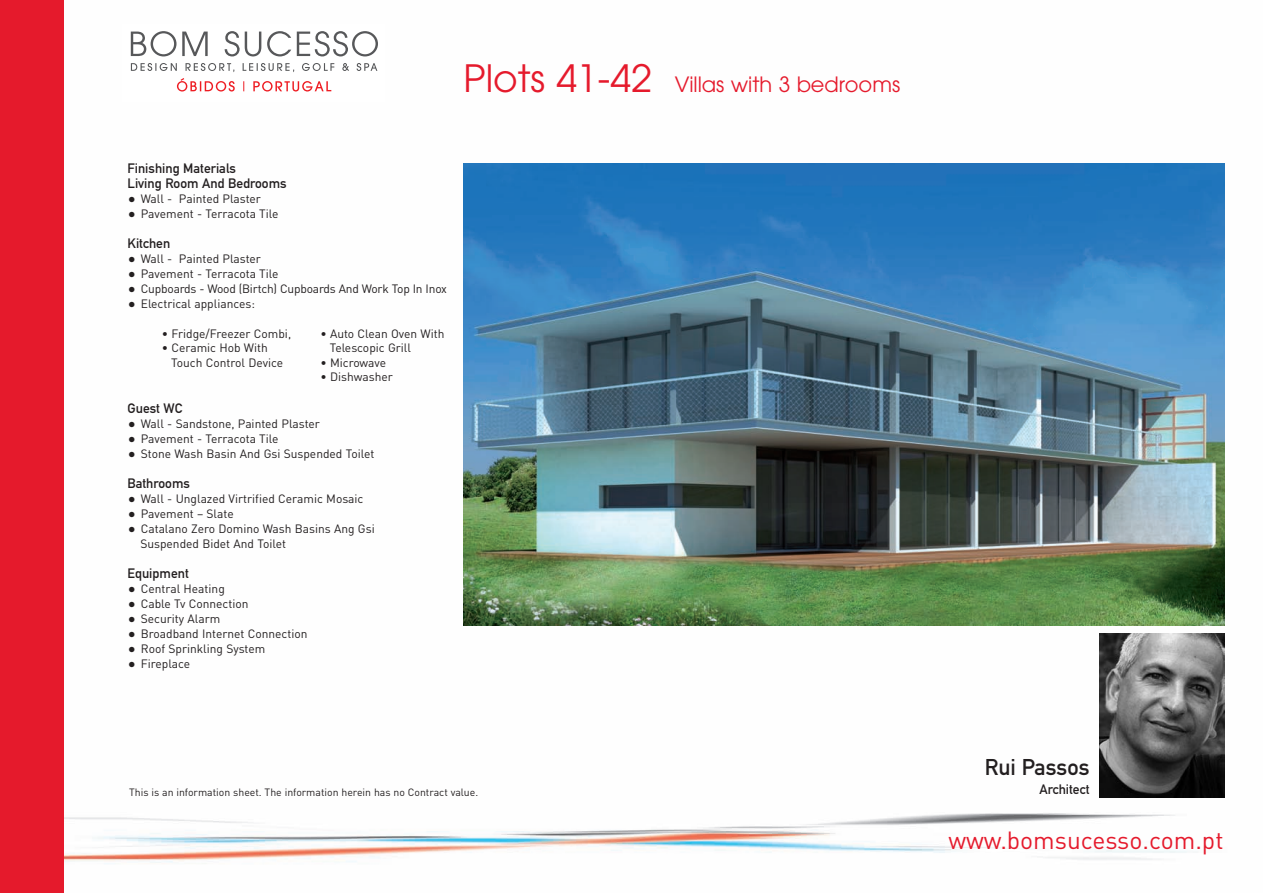
<style>
.page{position:relative;width:1263px;height:893px;background:#fff}
.page>*{position:absolute;margin:0;border:0;box-sizing:border-box;transform-origin:0 0}
.t1{font:24.6px "DIN";color:#e51a2c}
.t2{font:22.5px "DIN Mittelschrift";color:#231f20}
.t3{font:21px "Avant Garde";color:#e51a2c}
.t4{font:13.5px/15px "DIN Mittelschrift";color:#231f20}
.t5{font:12px/14.2px "DIN";color:#231f20}
.t6{font:10.5px "DIN";color:#231f20}
.s1{font-size:37.5px}
.s2{font-size:16.5px}
</style>
<div class="page">
<img style="left:64px;top:163px;width:1161px;height:701px">
<div style="left:0;top:0;width:64px;height:893px;background:#e51a2c"></div>
<img style="left:463px;top:164px;width:762px;height:461px">
<svg style="left:177px;top:78px;width:154px;height:14px"></svg>
<svg style="left:131px;top:63px;width:246px;height:9px"></svg>
<svg style="left:131px;top:31px;width:247px;height:25px"></svg>
<img style="left:1099px;top:634px;width:126px;height:163px">
<h3 class="t3" style="left:463px;top:76px;width:438px"><span class="s1">Plots 41-42</span> Villas with 3 bedrooms</h3>
<p class="t4" style="left:128px;top:162px;width:161px">Finishing Materials<br>Living Room And Bedrooms</p>
<p class="t5" style="left:128px;top:193px;width:135px"><span class="s2">•</span> Wall - Painted Plaster</p>
<p class="t5" style="left:128px;top:208px;width:152px"><span class="s2">•</span> Pavement - Terracota Tile</p>
<p class="t4" style="left:128px;top:237px;width:44px">Kitchen</p>
<p class="t5" style="left:128px;top:253px;width:135px"><span class="s2">•</span> Wall - Painted Plaster</p>
<p class="t5" style="left:128px;top:268px;width:152px"><span class="s2">•</span> Pavement - Terracota Tile</p>
<p class="t5" style="left:128px;top:283px;width:321px"><span class="s2">•</span> Cupboards - Wood (Birtch) Cupboards And Work Top In Inox</p>
<p class="t5" style="left:128px;top:298px;width:129px"><span class="s2">•</span> Electrical appliances:</p>
<p class="t5" style="left:162px;top:328px;width:131px">• Fridge/Freezer Combi,</p>
<p class="t5" style="left:171px;top:342px;width:113px;text-indent:-9px">• Ceramic Hob With<br>Touch Control Device</p>
<p class="t5" style="left:330px;top:328px;width:116px;text-indent:-9px">• Auto Clean Oven With<br>Telescopic Grill</p>
<p class="t5" style="left:320px;top:356px;width:67px">• Microwave</p>
<p class="t5" style="left:320px;top:371px;width:74px">• Dishwasher</p>
<p class="t4" style="left:128px;top:402px;width:56px">Guest WC</p>
<p class="t5" style="left:128px;top:418px;width:194px"><span class="s2">•</span> Wall - Sandstone, Painted Plaster</p>
<p class="t5" style="left:128px;top:433px;width:152px"><span class="s2">•</span> Pavement - Terracota Tile</p>
<p class="t5" style="left:128px;top:448px;width:248px"><span class="s2">•</span> Stone Wash Basin And Gsi Suspended Toilet</p>
<p class="t4" style="left:128px;top:477px;width:64px">Bathrooms</p>
<p class="t5" style="left:128px;top:493px;width:237px"><span class="s2">•</span> Wall - Unglazed Virtrified Ceramic Mosaic</p>
<p class="t5" style="left:128px;top:508px;width:108px"><span class="s2">•</span> Pavement – Slate</p>
<p class="t5" style="left:140px;top:523px;width:236px;line-height:15px;text-indent:-13px"><span class="s2">•</span> Catalano Zero Domino Wash Basins Ang Gsi<br>Suspended Bidet And Toilet</p>
<p class="t4" style="left:128px;top:567px;width:63px">Equipment</p>
<p class="t5" style="left:128px;top:583px;width:99px"><span class="s2">•</span> Central Heating</p>
<p class="t5" style="left:128px;top:598px;width:122px"><span class="s2">•</span> Cable Tv Connection</p>
<p class="t5" style="left:128px;top:613px;width:94px"><span class="s2">•</span> Security Alarm</p>
<p class="t5" style="left:128px;top:628px;width:181px"><span class="s2">•</span> Broadband Internet Connection</p>
<p class="t5" style="left:128px;top:643px;width:139px"><span class="s2">•</span> Roof Sprinkling System</p>
<p class="t5" style="left:128px;top:658px;width:64px"><span class="s2">•</span> Fireplace</p>
<p class="t6" style="left:129px;top:789px;width:351px">This is an information sheet. The information herein has no Contract value.</p>
<h2 class="t2" style="left:985px;top:759px;width:106px">Rui Passos</h2>
<p class="t4" style="left:1039px;top:783px;width:51px">Architect</p>
<h1 class="t1" style="left:948px;top:832px;width:277px">www.bomsucesso.com.pt</h1>
</div>
